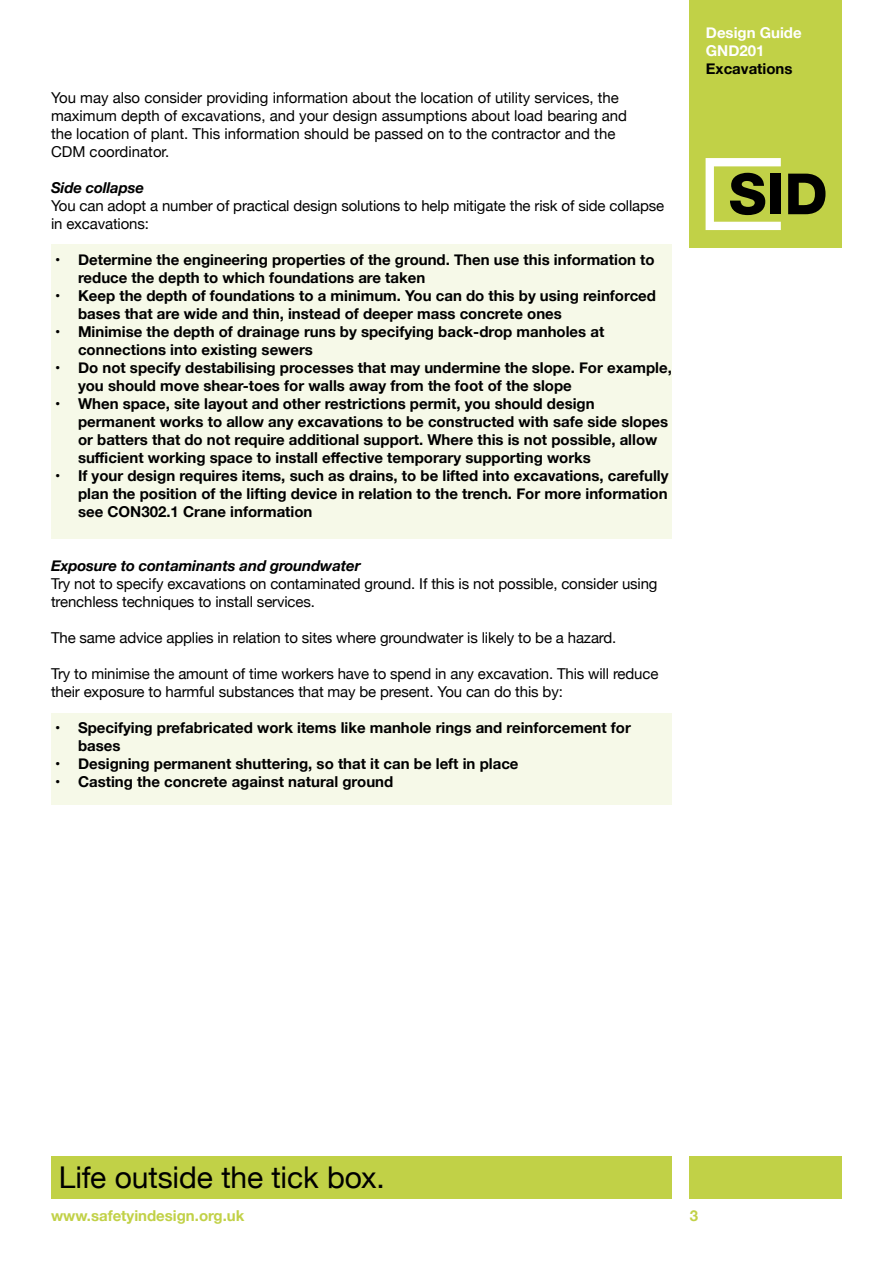
<style>
.page{position:relative;width:893px;height:1263px;background:#fff}
.page>*{position:absolute;margin:0;border:0;box-sizing:border-box;transform-origin:0 0}
.t1{font:30px "Helvetica Neue";letter-spacing:-.005em;color:#000}
.t2{font:700 15px/18px "Helvetica Neue";color:#000}
.t3{font:15px/18px "Helvetica Neue";letter-spacing:-.01em;color:#000}
.t4{font:italic 700 15px "Helvetica Neue";letter-spacing:-.01em;color:#000}
.t5{font:700 15px "Helvetica Neue";color:#c1d147}
.t6{font:700 15px/18px "Helvetica Neue";color:#fff}
</style>
<div class="page">
<div style="left:51px;top:244px;width:621px;height:294px;background:#f6f9e8"></div>
<div style="left:51px;top:713px;width:621px;height:91px;background:#f6f9e8"></div>
<div style="left:51px;top:1157px;width:621px;height:42px;background:#c1d147"></div>
<div style="left:690px;top:1157px;width:152px;height:42px;background:#c1d147"></div>
<div style="left:690px;top:0;width:152px;height:247px;background:#c1d147"></div>
<svg style="left:706px;top:158px;width:75px;height:72px"></svg>
<div style="left:770px;top:174px;width:11px;height:40px;background:#000"></div>
<svg style="left:788px;top:174px;width:37px;height:40px"></svg>
<p class="t3" style="left:51px;top:90px;width:578px">You may also consider providing information about the location of utility services, the maximum depth of excavations, and your design assumptions about load bearing and the location of plant. This information should be passed on to the contractor and the CDM coordinator.</p>
<p class="t4" style="left:51px;top:176px;width:94px">Side collapse</p>
<p class="t3" style="left:51px;top:198px;width:615px">You can adopt a number of practical design solutions to help mitigate the risk of side collapse in excavations:</p>
<p class="t2" style="left:78px;top:251px;width:578px;text-indent:-23px">• Determine the engineering properties of the ground. Then use this information to reduce the depth to which foundations are taken</p>
<p class="t2" style="left:78px;top:287px;width:579px;text-indent:-23px">• Keep the depth of foundations to a minimum. You can do this by using reinforced bases that are wide and thin, instead of deeper mass concrete ones</p>
<p class="t2" style="left:78px;top:323px;width:528px;text-indent:-23px">• Minimise the depth of drainage runs by specifying back-drop manholes at connections into existing sewers</p>
<p class="t2" style="left:78px;top:359px;width:595px;text-indent:-23px">• Do not specify destabilising processes that may undermine the slope. For example, you should move shear-toes for walls away from the foot of the slope</p>
<p class="t2" style="left:78px;top:395px;width:592px;text-indent:-23px">• When space, site layout and other restrictions permit, you should design permanent works to allow any excavations to be constructed with safe side slopes or batters that do not require additional support. Where this is not possible, allow sufficient working space to install effective temporary supporting works</p>
<p class="t2" style="left:78px;top:467px;width:592px;text-align:justify;text-indent:-23px">• If your design requires items, such as drains, to be lifted into excavations, carefully plan the position of the lifting device in relation to the trench. For more information see CON302.1 Crane information</p>
<p class="t4" style="left:51px;top:554px;width:311px">Exposure to contaminants and groundwater</p>
<p class="t3" style="left:51px;top:576px;width:608px">Try not to specify excavations on contaminated ground. If this is not possible, consider using trenchless techniques to install services.</p>
<p class="t3" style="left:51px;top:630px;width:567px">The same advice applies in relation to sites where groundwater is likely to be a hazard.</p>
<p class="t3" style="left:51px;top:666px;width:609px">Try to minimise the amount of time workers have to spend in any excavation. This will reduce their exposure to harmful substances that may be present. You can do this by:</p>
<p class="t2" style="left:78px;top:719px;width:554px;text-indent:-23px">• Specifying prefabricated work items like manhole rings and reinforcement for bases</p>
<p class="t2" style="left:55px;top:755px;width:465px">• Designing permanent shuttering, so that it can be left in place</p>
<p class="t2" style="left:55px;top:773px;width:340px">• Casting the concrete against natural ground</p>
<p class="t6" style="left:706px;top:24px;width:97px">Design Guide<br>GND201</p>
<p class="t2" style="left:706px;top:60px;width:88px">Excavations</p>
<h1 class="t1" style="left:59px;top:1155px;width:327px">Life outside the tick box.</h1>
<p class="t5" style="left:51px;top:1203px;width:195px">www.safetyindesign.org.uk</p>
<p class="t5" style="left:690px;top:1203px;width:10px">3</p>
</div>
